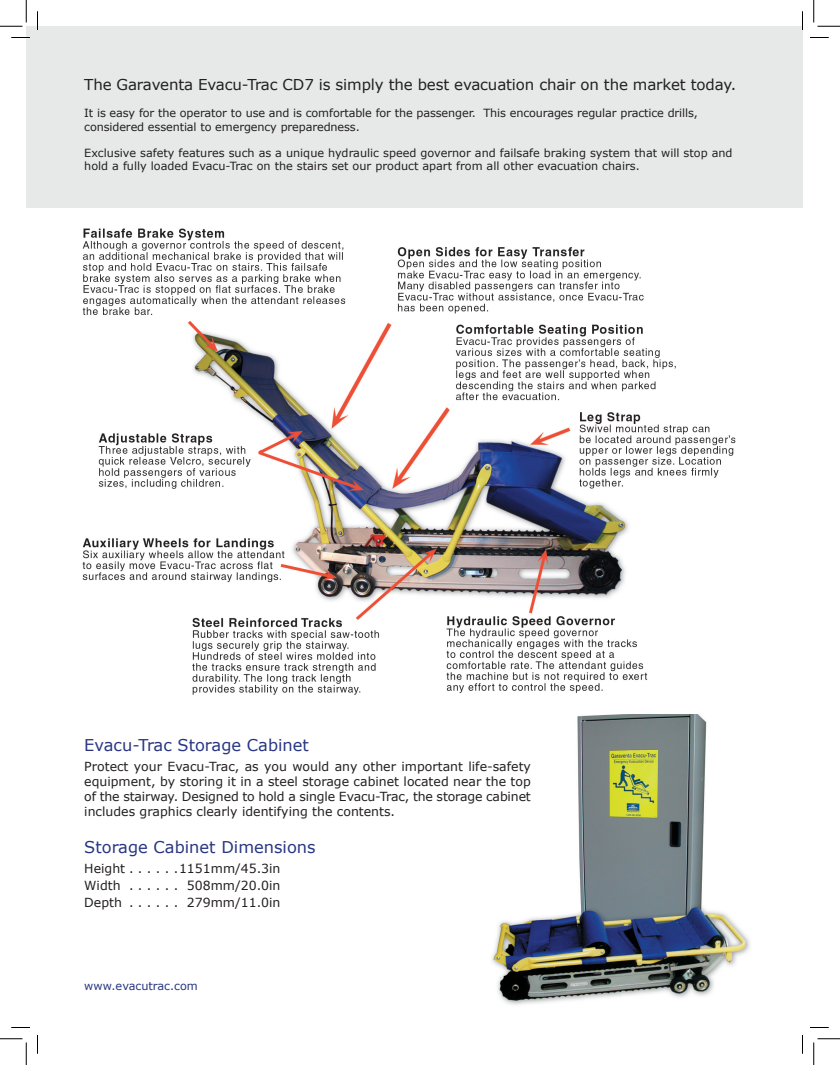
<style>
.page{position:relative;width:840px;height:1065px;background:#fff}
.page>*{position:absolute;margin:0;border:0;box-sizing:border-box;transform-origin:0 0}
.t1{font:16.25px "Verdana";color:#283682}
.t2{font:15px "Verdana";letter-spacing:-.01em;color:#231f20}
.t3{font:12.5px/15px "Verdana";color:#231f20;text-align:justify}
.t4{font:11.25px/13.5px "Verdana";color:#231f20}
.t5{font:11.25px "Verdana";color:#283682}
</style>
<div class="page">
<div style="left:26px;top:26px;width:776px;height:181px;background:#e6e9e8"></div>
<img style="left:492px;top:714px;width:258px;height:291px">
<img style="left:82px;top:228px;width:654px;height:467px">
<svg style="left:11px;top:37px;width:19px;height:1px"></svg>
<svg style="left:810px;top:37px;width:19px;height:1px"></svg>
<svg style="left:11px;top:1027px;width:19px;height:1px"></svg>
<svg style="left:810px;top:1027px;width:19px;height:1px"></svg>
<svg style="left:37px;top:11px;width:1px;height:19px"></svg>
<svg style="left:37px;top:1035px;width:1px;height:19px"></svg>
<svg style="left:802px;top:11px;width:1px;height:19px"></svg>
<svg style="left:802px;top:1035px;width:1px;height:19px"></svg>
<svg style="left:0;top:0;width:27px;height:27px"></svg>
<svg style="left:0;top:1039px;width:27px;height:26px"></svg>
<svg style="left:814px;top:0;width:26px;height:27px"></svg>
<svg style="left:814px;top:1039px;width:26px;height:26px"></svg>
<h2 class="t2" style="left:84px;top:75px;width:653px">The Garaventa Evacu-Trac CD7 is simply the best evacuation chair on the market today.</h2>
<p class="t4" style="left:84px;top:106px;width:615px">It is easy for the operator to use and is comfortable for the passenger. This encourages regular practice drills, considered essential to emergency preparedness.</p>
<p class="t4" style="left:84px;top:146px;width:650px">Exclusive safety features such as a unique hydraulic speed governor and failsafe braking system that will stop and hold a fully loaded Evacu-Trac on the stairs set our product apart from all other evacuation chairs.</p>
<h1 class="t1" style="left:84px;top:735px;width:226px">Evacu-Trac Storage Cabinet</h1>
<p class="t3" style="left:84px;top:759px;width:448px">Protect your Evacu-Trac, as you would any other important life-safety equipment, by storing it in a steel storage cabinet located near the top of the stairway. Designed to hold a single Evacu-Trac, the storage cabinet includes graphics clearly identifying the contents.</p>
<h1 class="t1" style="left:84px;top:837px;width:233px">Storage Cabinet Dimensions</h1>
<p class="t3" style="left:84px;top:861px;width:47px">Height......</p>
<p class="t3" style="left:179px;top:861px;width:103px">1151mm/45.3in</p>
<p class="t3" style="left:84px;top:878px;width:46px">Width .......</p>
<p class="t3" style="left:187px;top:878px;width:95px">508mm/20.0in</p>
<p class="t3" style="left:84px;top:895px;width:46px">Depth .......</p>
<p class="t3" style="left:187px;top:895px;width:95px">279mm/11.0in</p>
<p class="t5" style="left:84px;top:978px;width:115px">www.evacutrac.com</p>
</div>
